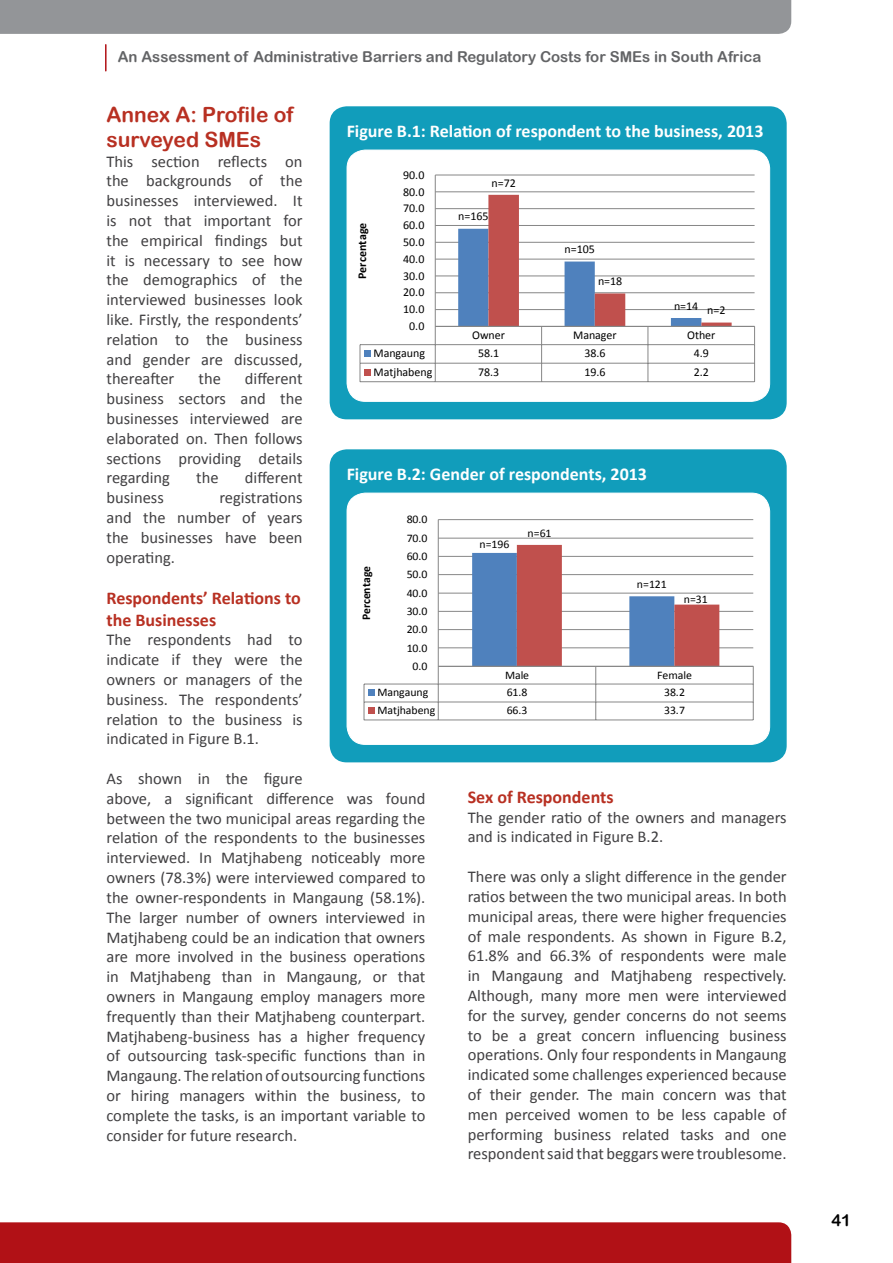
<style>
.page{position:relative;width:893px;height:1263px;background:#fff}
.page>*{position:absolute;margin:0;border:0;box-sizing:border-box;transform-origin:0 0}
.t1{font:21px/25.2px "Arial Rounded MT Bold";color:#b83022}
.t2{font:700 18px "Calibri";color:#fff}
.t3{font:700 18px/21.6px "Calibri";color:#b83022}
.t4{font:16.5px/19.8px "Calibri";color:#414042;text-align:justify}
.t5{font:16.5px "Arial Rounded MT Bold";color:#000}
.t6{font:15px "Arial Rounded MT Bold";color:#636466}
.t7{font:12px "Calibri";letter-spacing:-.005em;color:#000}
.t8{font:700 12px "Calibri";color:#000}
.t9{font:700 11.85px "Calibri";color:#000}
.t10{font:11.55px "Calibri";letter-spacing:-.005em;color:#000}
</style>
<div class="page">
<div style="left:0;top:0;width:791px;height:34px;background:#939598"></div>
<div style="left:0;top:1222px;width:791px;height:41px;background:#b11116"></div>
<hr style="left:105px;top:45px;width:2px;height:26px;background:#b11116">
<div style="left:330px;top:106px;width:457px;height:313px;background:#119dbb;border-radius:17px"></div>
<div style="left:347px;top:150px;width:423px;height:251px;background:#fff;border-radius:18px"></div>
<svg style="left:347px;top:155px;width:420px;height:241px"></svg>
<div style="left:435px;top:175px;width:319px;height:151px;background:#fff"></div>
<hr style="left:435px;top:191px;width:320px;height:1px;background:#868686">
<hr style="left:435px;top:175px;width:320px;height:1px;background:#868686">
<hr style="left:435px;top:175px;width:1px;height:151px;background:#868686">
<svg style="left:359px;top:195px;width:396px;height:188px"></svg>
<div style="left:364px;top:369px;width:7px;height:6px;background:#c0504d"></div>
<div style="left:347px;top:150px;width:423px;height:252px;border:1px solid #fff;border-radius:18px"></div>
<div style="left:330px;top:449px;width:457px;height:313px;background:#119dbb;border-radius:17px"></div>
<div style="left:347px;top:493px;width:423px;height:251px;background:#fff;border-radius:18px"></div>
<hr style="left:438px;top:538px;width:315px;height:1px;background:#868686">
<hr style="left:438px;top:519px;width:315px;height:1px;background:#868686">
<hr style="left:438px;top:520px;width:1px;height:146px;background:#868686">
<svg style="left:363px;top:545px;width:391px;height:176px"></svg>
<div style="left:368px;top:707px;width:7px;height:7px;background:#c0504d"></div>
<div style="left:347px;top:493px;width:423px;height:252px;border:1px solid #fff;border-radius:18px"></div>
<p class="t6" style="left:118px;top:48px;width:645px">An Assessment of Administrative Barriers and Regulatory Costs for SMEs in South Africa</p>
<p class="t1" style="left:106px;top:101px;width:188px">Annex A: Profile of surveyed SMEs</p>
<p class="t4" style="left:106px;top:151px;width:198px">This section reflects on the backgrounds of the businesses interviewed. It is not that important for the empirical findings but it is necessary to see how the demographics of the interviewed businesses look like. Firstly, the respondents’ relation to the business and gender are discussed, thereafter</p>
<p class="t4" style="left:106px;top:369px;width:198px;text-indent:138px">different business sectors and the businesses interviewed are elaborated on. Then follows sections providing details regarding</p>
<p class="t4" style="left:198px;top:369px;width:24px">the</p>
<p class="t4" style="left:196px;top:468px;width:24px">the</p>
<p class="t4" style="left:245px;top:468px;width:59px">different</p>
<p class="t2" style="left:347px;top:118px;width:418px">Figure B.1: Relation of respondent to the business, 2013</p>
<p class="t8" style="left:354px;top:279px;width:58px;rotate:-90deg">Percentage</p>
<p class="t7" style="left:403px;top:166px;width:23px">90.0</p>
<p class="t7" style="left:403px;top:183px;width:23px">80.0</p>
<p class="t7" style="left:403px;top:200px;width:23px">70.0</p>
<p class="t7" style="left:403px;top:217px;width:23px">60.0</p>
<p class="t7" style="left:403px;top:234px;width:23px">50.0</p>
<p class="t7" style="left:403px;top:250px;width:23px">40.0</p>
<p class="t7" style="left:403px;top:267px;width:23px">30.0</p>
<p class="t7" style="left:403px;top:284px;width:23px">20.0</p>
<p class="t7" style="left:403px;top:301px;width:23px">10.0</p>
<p class="t7" style="left:409px;top:318px;width:17px">0.0</p>
<p class="t7" style="left:492px;top:174px;width:26px">n=72</p>
<p class="t7" style="left:458px;top:208px;width:32px">n=165</p>
<p class="t7" style="left:564px;top:241px;width:32px">n=105</p>
<p class="t7" style="left:598px;top:273px;width:26px">n=18</p>
<p class="t7" style="left:674px;top:297px;width:26px">n=14</p>
<p class="t7" style="left:707px;top:302px;width:20px">n=2</p>
<p class="t7" style="left:472px;top:327px;width:34px">Owner</p>
<p class="t7" style="left:573px;top:327px;width:45px">Manager</p>
<p class="t7" style="left:687px;top:327px;width:30px">Other</p>
<p class="t7" style="left:374px;top:345px;width:53px">Mangaung</p>
<p class="t7" style="left:478px;top:345px;width:23px">58.1</p>
<p class="t7" style="left:584px;top:345px;width:23px">38.6</p>
<p class="t7" style="left:694px;top:345px;width:17px">4.9</p>
<p class="t7" style="left:374px;top:363px;width:60px">Matjhabeng</p>
<p class="t7" style="left:478px;top:364px;width:23px">78.3</p>
<p class="t7" style="left:584px;top:364px;width:23px">19.6</p>
<p class="t7" style="left:694px;top:364px;width:17px">2.2</p>
<p class="t2" style="left:347px;top:461px;width:302px">Figure B.2: Gender of respondents, 2013</p>
<p class="t4" style="left:106px;top:487px;width:59px">business</p>
<p class="t4" style="left:106px;top:487px;width:198px;text-indent:113px">registrations and the number of years the businesses have been operating.</p>
<p class="t3" style="left:106px;top:587px;width:196px">Respondents’ Relations to the Businesses</p>
<p class="t4" style="left:106px;top:630px;width:198px">The respondents had to indicate if they were the owners or managers of the business. The respondents’ relation to the business is indicated in Figure B.1.</p>
<p class="t4" style="left:106px;top:768px;width:320px;text-align:left">As shown in the figure<br>above, a significant difference was found between the two municipal areas regarding the relation of the respondents to the businesses interviewed. In Matjhabeng noticeably more owners (78.3%) were interviewed compared to the owner-respondents in Mangaung (58.1%).<br>The larger number of owners interviewed in Matjhabeng could be an indication that owners are more involved in the business operations in Matjhabeng than in Mangaung, or that owners in Mangaung employ managers more frequently than their Matjhabeng counterpart.<br>Matjhabeng-business has a higher frequency of outsourcing task-specific functions than in Mangaung. The relation of outsourcing functions or hiring managers within the business, to complete the tasks, is an important variable to consider for future research.</p>
<p class="t10" style="left:407px;top:511px;width:22px">80.0</p>
<p class="t10" style="left:528px;top:525px;width:25px">n=61</p>
<p class="t10" style="left:407px;top:530px;width:22px">70.0</p>
<p class="t10" style="left:479px;top:537px;width:31px">n=196</p>
<p class="t10" style="left:407px;top:548px;width:22px">60.0</p>
<p class="t9" style="left:358px;top:620px;width:56px;rotate:-90deg">Percentage</p>
<p class="t10" style="left:407px;top:566px;width:22px">50.0</p>
<p class="t10" style="left:637px;top:576px;width:31px">n=121</p>
<p class="t10" style="left:407px;top:585px;width:22px">40.0</p>
<p class="t10" style="left:684px;top:592px;width:25px">n=31</p>
<p class="t10" style="left:407px;top:603px;width:22px">30.0</p>
<p class="t10" style="left:407px;top:621px;width:22px">20.0</p>
<p class="t10" style="left:407px;top:640px;width:22px">10.0</p>
<p class="t10" style="left:413px;top:658px;width:16px">0.0</p>
<p class="t10" style="left:505px;top:667px;width:26px">Male</p>
<p class="t10" style="left:657px;top:667px;width:36px">Female</p>
<p class="t10" style="left:377px;top:684px;width:52px">Mangaung</p>
<p class="t10" style="left:507px;top:685px;width:22px">61.8</p>
<p class="t10" style="left:664px;top:685px;width:22px">38.2</p>
<p class="t10" style="left:377px;top:702px;width:59px">Matjhabeng</p>
<p class="t10" style="left:507px;top:702px;width:22px">66.3</p>
<p class="t10" style="left:664px;top:702px;width:22px">33.7</p>
<p class="t3" style="left:468px;top:785px;width:147px">Sex of Respondents</p>
<p class="t4" style="left:468px;top:807px;width:320px">The gender ratio of the owners and managers and is indicated in Figure B.2.</p>
<p class="t4" style="left:468px;top:866px;width:320px">There was only a slight difference in the gender ratios between the two municipal areas. In both municipal areas, there were higher frequencies of male respondents. As shown in Figure B.2, 61.8% and 66.3% of respondents were male in Mangaung and Matjhabeng respectively.<br>Although, many more men were interviewed for the survey, gender concerns do not seems to be a great concern influencing business operations. Only four respondents in Mangaung indicated some challenges experienced because of their gender. The main concern was that men perceived women to be less capable of performing business related tasks and one respondent said that beggars were troublesome.</p>
<p class="t5" style="left:831px;top:1210px;width:21px">41</p>
</div>
